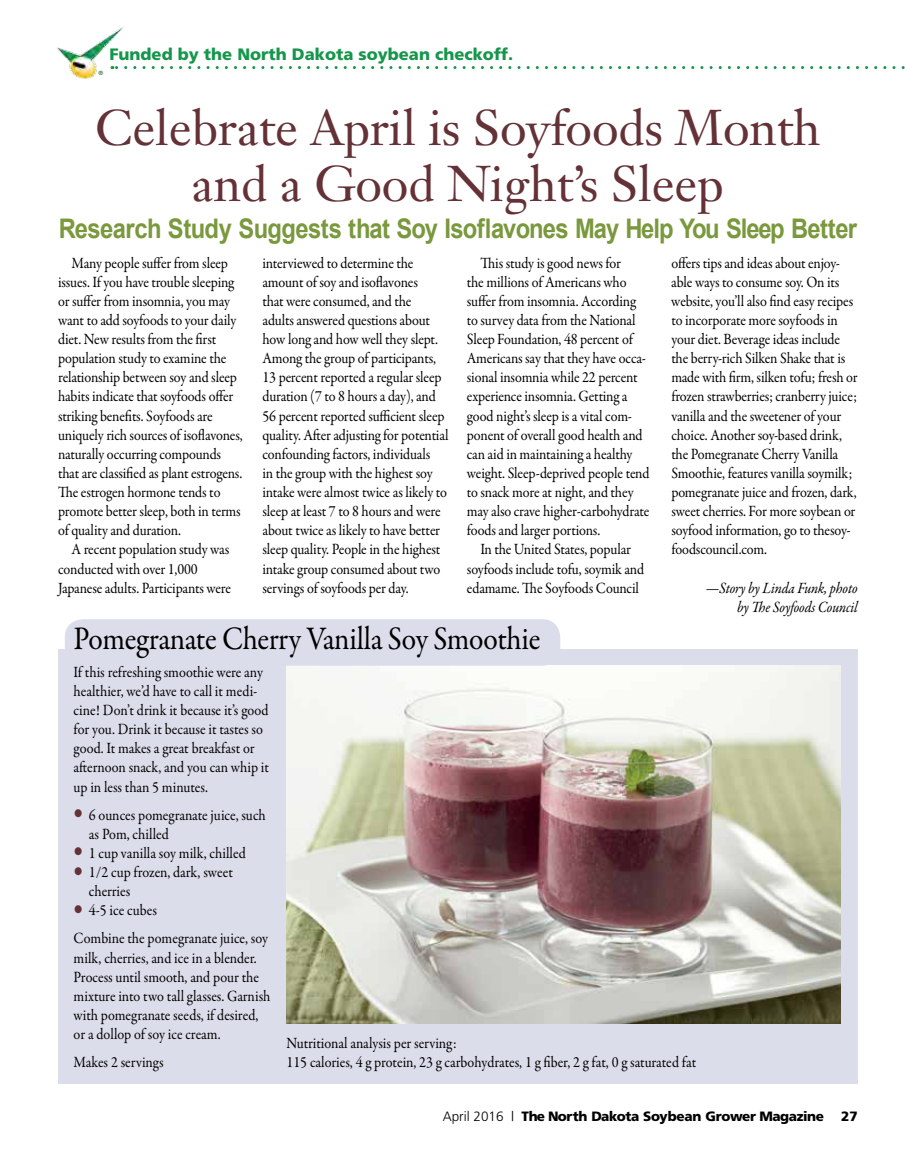
<style>
.page{position:relative;width:905px;height:1161px;background:#fff}
.page>*{position:absolute;margin:0;border:0;box-sizing:border-box;transform-origin:0 0}
.t1{font:49.5px/55.5px "Janson Text";letter-spacing:-.005em;color:#643136;text-align:center}
.t2{font:33px "Garamond Premr Pro";letter-spacing:-.015em;color:#000;scale:.9 1}
.t3{font:700 27px "Arial";letter-spacing:-.025em;color:#7a983c;scale:.88 1}
.t4{font:900 16.5px "Frutiger";color:#15964b}
.t5{font:15.75px/19px "Garamond Premr Pro";letter-spacing:-.01em;color:#000;scale:.9 1}
.t6{font:italic 15.75px/19px "Garamond Premr Pro";letter-spacing:-.01em;color:#000;text-align:right;scale:.9 1}
.t7{font:900 13.5px "Frutiger";letter-spacing:-.03em;color:#000}
.t8{font:6px "Frutiger";color:#156b35}
.s1{font-size:24.75px;color:#643136}
.s2{font-weight:300}
</style>
<div class="page">
<img style="left:57px;top:26px;width:67px;height:53px">
<svg style="left:112px;top:66px;width:793px;height:3px"></svg>
<div style="left:58px;top:650px;width:799px;height:434px;background:#dcddeb"></div>
<img style="left:286px;top:666px;width:555px;height:358px">
<div style="left:65px;top:619px;width:495px;height:47px;background:#dcddeb;border-radius:18px"></div>
<p class="t4" style="left:109px;top:44px;width:405px">Funded by the North Dakota soybean checkoff.</p>
<p class="t8" style="left:99px;top:69px;width:6px">®</p>
<h1 class="t1" style="left:95px;top:100px;width:727px">Celebrate April is Soyfoods Month and a Good Night’s Sleep</h1>
<h3 class="t3" style="left:59px;top:211px;width:908px">Research Study Suggests that Soy Isoflavones May Help You Sleep Better</h3>
<p class="t5" style="left:58px;top:254px;width:207px;text-indent:13px">Many people suffer from sleep issues. If you have trouble sleeping or suffer from insomnia, you may want to add soyfoods to your daily diet. New results from the first population study to examine the relationship between soy and sleep habits indicate that soyfoods offer striking benefits. Soyfoods are uniquely rich sources of isoflavones, naturally occurring compounds that are classified as plant estrogens.<br>The estrogen hormone tends to promote better sleep, both in terms of quality and duration.</p>
<p class="t5" style="left:58px;top:540px;width:194px;text-indent:13px">A recent population study was conducted with over 1,000<br>Japanese adults. Participants were</p>
<p class="t5" style="left:262px;top:254px;width:208px">interviewed to determine the amount of soy and isoflavones<br>that were consumed, and the<br>adults answered questions about how long and how well they slept.<br>Among the group of participants, 13 percent reported a regular sleep duration (7 to 8 hours a day), and 56 percent reported sufficient sleep quality. After adjusting for potential confounding factors, individuals<br>in the group with the highest soy intake were almost twice as likely to sleep at least 7 to 8 hours and were about twice as likely to have better sleep quality. People in the highest intake group consumed about two servings of soyfoods per day.</p>
<p class="t5" style="left:467px;top:253px;width:204px;text-indent:14px">This study is good news for<br>the millions of Americans who suffer from insomnia. According to survey data from the National<br>Sleep Foundation, 48 percent of<br>Americans say that they have occa&shy;sional insomnia while 22 percent experience insomnia. Getting a good night’s sleep is a vital com&shy;ponent of overall good health and can aid in maintaining a healthy weight. Sleep-deprived people tend to snack more at night, and they may also crave higher-carbohydrate foods and larger portions.</p>
<p class="t5" style="left:467px;top:540px;width:198px;text-align:center">In the United States, popular soyfoods include tofu, soymik and edamame. The Soyfoods Council</p>
<h2 class="t2" style="left:74px;top:619px;width:520px">Pomegranate Cherry Vanilla Soy Smoothie</h2>
<p class="t5" style="left:671px;top:253px;width:208px">offers tips and ideas about enjoy&shy;able ways to consume soy. On its website, you’ll also find easy recipes to incorporate more soyfoods in your diet. Beverage ideas include the berry-rich Silken Shake that is made with firm, silken tofu; fresh or frozen strawberries; cranberry juice; vanilla and the sweetener of your choice. Another soy-based drink, the Pomegranate Cherry Vanilla Smoothie, features vanilla soymilk; pomegranate juice and frozen, dark, sweet cherries. For more soybean or soyfood information, go to thesoy&shy;foodscouncil.com.</p>
<p class="t6" style="left:705px;top:579px;width:170px">—Story by Linda Funk, photo by The Soyfoods Council</p>
<p class="t5" style="left:74px;top:663px;width:219px">If this refreshing smoothie were any healthier, we’d have to call it medi&shy;cine! Don’t drink it because it’s good for you. Drink it because it tastes so good. It makes a great breakfast or afternoon snack, and you can whip it up in less than 5 minutes.</p>
<p class="t5" style="left:89px;top:806px;width:198px;text-indent:-15px"><span class="s1">•</span> 6 ounces pomegranate juice, such as Pom, chilled</p>
<p class="t5" style="left:74px;top:844px;width:193px"><span class="s1">•</span> 1 cup vanilla soy milk, chilled</p>
<p class="t5" style="left:89px;top:863px;width:161px;text-indent:-15px"><span class="s1">•</span> 1/2 cup frozen, dark, sweet cherries</p>
<p class="t5" style="left:74px;top:897px;width:217px;line-height:28.2px"><span class="s1">•</span> 4-5 ice cubes<br>Combine the pomegranate juice, soy</p>
<p class="t5" style="left:74px;top:948px;width:220px">milk, cherries, and ice in a blender.<br>Process until smooth, and pour the mixture into two tall glasses. Garnish with pomegranate seeds, if desired, or a dollop of soy ice cream.</p>
<p class="t5" style="left:74px;top:1053px;width:102px">Makes 2 servings</p>
<p class="t5" style="left:286px;top:1034px;width:457px">Nutritional analysis per serving:<br>115 calories, 4 g protein, 23 g carbohydrates, 1 g fiber, 2 g fat, 0 g saturated fat</p>
<p class="t7" style="left:442px;top:1108px;width:383px"><span class="s2">April 2016 |</span> The North Dakota Soybean Grower Magazine</p>
<p class="t7" style="left:841px;top:1108px;width:18px">27</p>
</div>
